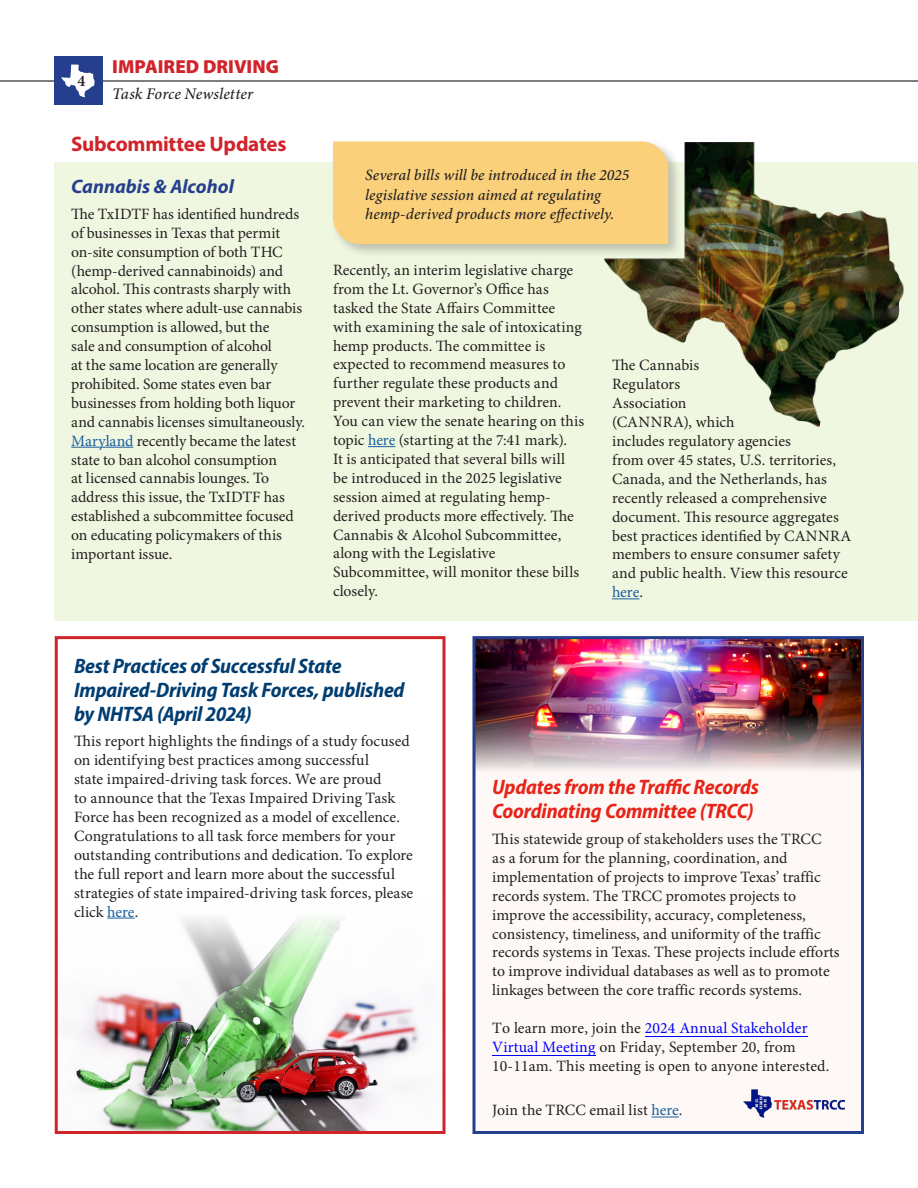
<style>
.page{position:relative;width:918px;height:1188px;background:#fff}
.page>*{position:absolute;margin:0;border:0;box-sizing:border-box;transform-origin:0 0}
.head_2_navy_ital{font:italic 700 semi-condensed 21px/24px "Myriad Pro";letter-spacing:-.01em;color:#003d71}
.head_2_navy_ital-2{font:italic 700 semi-condensed 21px/24px "Myriad Pro";letter-spacing:-.01em;color:#e72419}
.head_2_red{font:700 21px "Myriad Pro";letter-spacing:-.015em;color:#d1232a}
.H3_sub_1{font:italic 700 19.5px "Myriad Pro";color:#253f8e}
.t1{font:900 18.9px "Myriad Pro";letter-spacing:.005em;color:#d1232a}
.t2{font:italic 500 16.2px "Minion Pro";letter-spacing:.005em;color:#231f20}
.t3{font:600 16.2px "Minion Pro";color:#231f20}
.body{font:15.75px/18.9px "Minion Pro";color:#231f20}
.pull_quote{font:italic 500 15.75px/19.5px "Minion Pro";letter-spacing:.005em;color:#231f20}
.s1{color:#175d9e}
.s2{color:#00f}
</style>
<div class="page">
<hr style="left:0;top:81px;width:918px;height:1px;background:#54555a">
<div style="left:54px;top:57px;width:49px;height:48px;background:#253f8e"></div>
<svg style="left:62px;top:65px;width:33px;height:32px"></svg>
<div style="left:54px;top:162px;width:864px;height:459px;background:#f0f7e0"></div>
<hr style="left:917px;top:162px;width:1px;height:972px;background:#f0f7e0">
<img style="left:604px;top:142px;width:300px;height:286px">
<hr style="left:71px;top:447px;width:62px;height:1px;background:#175d9e">
<svg style="left:368px;top:446px;width:27px;height:1px"></svg>
<svg style="left:612px;top:598px;width:27px;height:1px"></svg>
<div style="left:330px;top:139px;width:352px;height:119px;background:#231f20;opacity:.25"></div>
<div style="left:333px;top:141px;width:335px;height:103px;background:#fad07b"></div>
<img style="left:76px;top:917px;width:343px;height:213px">
<div style="left:55px;top:636px;width:391px;height:498px;border:3px solid #d1232a"></div>
<div style="left:474px;top:638px;width:388px;height:494px;background:#fef9f6"></div>
<img style="left:476px;top:640px;width:384px;height:130px">
<div style="left:472px;top:636px;width:392px;height:498px;border:3px solid #253f8e"></div>
<svg style="left:107px;top:918px;width:28px;height:1px"></svg>
<svg style="left:651px;top:1117px;width:28px;height:1px"></svg>
<img style="left:743px;top:1089px;width:101px;height:29px">
<hr style="left:645px;top:1036px;width:163px;height:1px;background:#00f">
<hr style="left:492px;top:1055px;width:103px;height:1px;background:#00f">
<p class="t3" style="left:77px;top:69px;width:9px">4</p>
<p class="t1" style="left:112px;top:54px;width:168px">IMPAIRED DRIVING</p>
<p class="t2" style="left:112px;top:83px;width:142px">Task Force Newsletter</p>
<h2 class="head_2_red" style="left:71px;top:130px;width:217px">Subcommittee Updates</h2>
<h3 class="H3_sub_1" style="left:71px;top:174px;width:164px">Cannabis &amp; Alcohol</h3>
<p class="body" style="left:71px;top:204px;width:235px">The TxIDTF has identified hundreds of businesses in Texas that permit on-site consumption of both THC (hemp-derived cannabinoids) and alcohol. This contrasts sharply with other states where adult-use cannabis consumption is allowed, but the<br>sale and consumption of alcohol<br>at the same location are generally prohibited. Some states even bar businesses from holding both liquor and cannabis licenses simultaneously.<br><span class="s1">Maryland</span> recently became the latest state to ban alcohol consumption<br>at licensed cannabis lounges. To address this issue, the TxIDTF has established a subcommittee focused on educating policymakers of this important issue.</p>
<p class="pull_quote" style="left:365px;top:165px;width:266px">Several bills will be introduced in the 2025 legislative session aimed at regulating hemp-derived products more effectively.</p>
<p class="body" style="left:333px;top:261px;width:253px">Recently, an interim legislative charge from the Lt. Governor’s Office has tasked the State Affairs Committee with examining the sale of intoxicating hemp products. The committee is expected to recommend measures to further regulate these products and prevent their marketing to children.<br>You can view the senate hearing on this topic <span class="s1">here</span> (starting at the 7:41 mark).<br>It is anticipated that several bills will<br>be introduced in the 2025 legislative session aimed at regulating hemp&shy;derived products more effectively. The Cannabis &amp; Alcohol Subcommittee, along with the Legislative Subcommittee, will monitor these bills closely.</p>
<p class="body" style="left:612px;top:356px;width:241px">The Cannabis<br>Regulators<br>Association<br>(CANNRA), which<br>includes regulatory agencies<br>from over 45 states, U.S. territories,<br>Canada, and the Netherlands, has recently released a comprehensive document. This resource aggregates best practices identified by CANNRA members to ensure consumer safety and public health. View this resource <span class="s1">here</span>.</p>
<h2 class="head_2_navy_ital" style="left:74px;top:653px;width:332px">Best Practices of Successful State<br>Impaired-Driving Task Forces, published by NHTSA (April 2024)</h2>
<p class="body" style="left:74px;top:732px;width:341px">This report highlights the findings of a study focused on identifying best practices among successful<br>state impaired-driving task forces. We are proud<br>to announce that the Texas Impaired Driving Task Force has been recognized as a model of excellence.<br>Congratulations to all task force members for your outstanding contributions and dedication. To explore the full report and learn more about the successful strategies of state impaired-driving task forces, please click <span class="s1">here</span>.</p>
<h2 class="head_2_navy_ital-2" style="left:492px;top:775px;width:268px">Updates from the Traffic Records<br>Coordinating Committee (TRCC)</h2>
<p class="body" style="left:492px;top:830px;width:349px">This statewide group of stakeholders uses the TRCC<br>as a forum for the planning, coordination, and implementation of projects to improve Texas’ traffic records system. The TRCC promotes projects to improve the accessibility, accuracy, completeness, consistency, timeliness, and uniformity of the traffic records systems in Texas. These projects include efforts to improve individual databases as well as to promote linkages between the core traffic records systems.</p>
<p class="body" style="left:492px;top:1019px;width:339px">To learn more, join the <span class="s2">2024 Annual Stakeholder<br>Virtual Meeting</span> on Friday, September 20, from<br>10-11am. This meeting is open to anyone interested.</p>
<p class="body" style="left:492px;top:1101px;width:192px">Join the TRCC email list <span class="s1">here</span>.</p>
</div>
